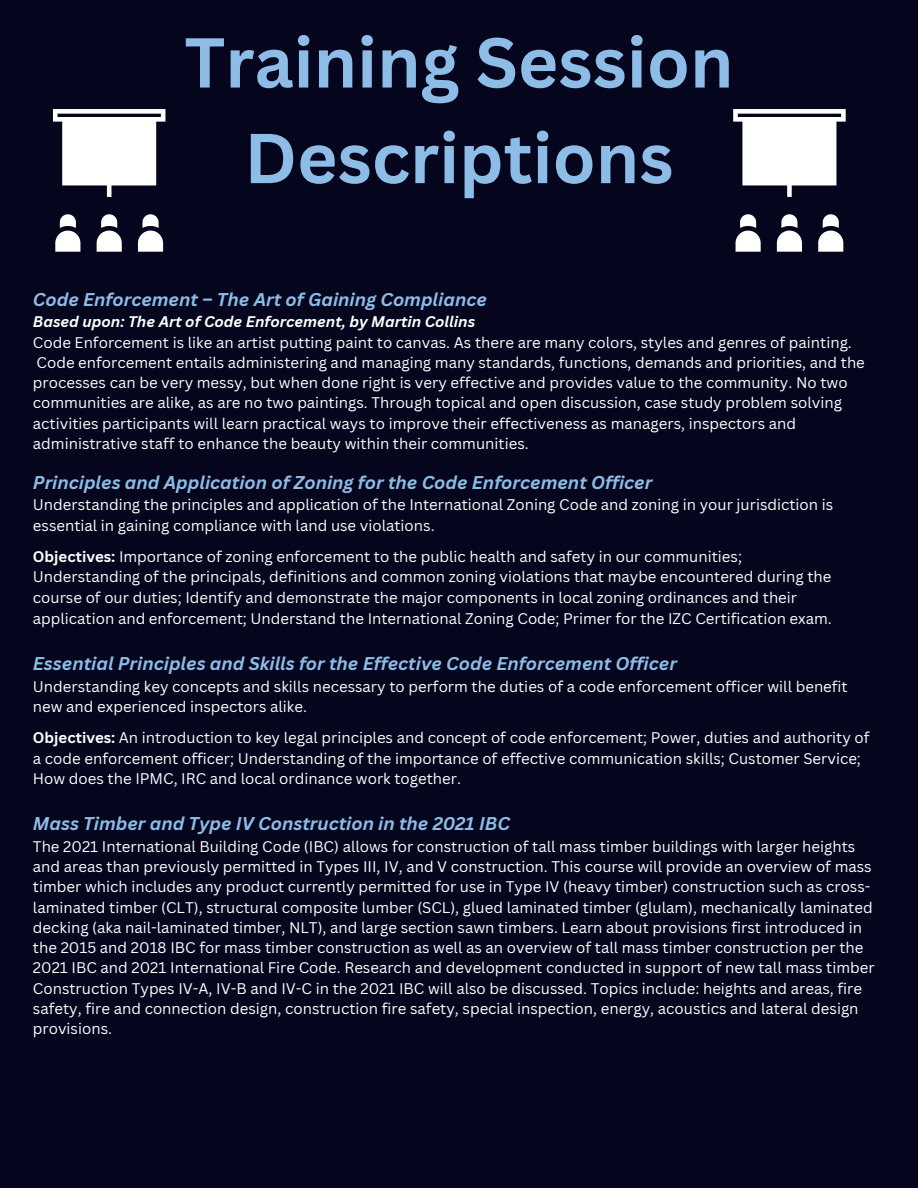
<style>
.page{position:relative;width:918px;height:1188px;background:#05061e}
.page>*{position:absolute;margin:0;border:0;box-sizing:border-box;transform-origin:0 0}
.t1{font:700 69px/95.7px "Canva Sans";color:#8dbce7;text-align:center}
.t2{font:italic 700 18px "Canva Sans";color:#8dbce7}
.t3{font:15px/20.2px "Canva Sans";color:#fff}
.t4{font:italic 700 15px "Canva Sans";color:#fff}
.s1{font-weight:700}
</style>
<div class="page">
<svg style="left:138px;top:214px;width:25px;height:38px"></svg>
<svg style="left:97px;top:214px;width:25px;height:38px"></svg>
<svg style="left:55px;top:214px;width:25px;height:38px"></svg>
<svg style="left:53px;top:109px;width:112px;height:88px"></svg>
<svg style="left:818px;top:214px;width:25px;height:38px"></svg>
<svg style="left:777px;top:214px;width:25px;height:38px"></svg>
<svg style="left:736px;top:214px;width:25px;height:38px"></svg>
<svg style="left:733px;top:109px;width:113px;height:88px"></svg>
<p class="t1" style="left:184px;top:13px;width:551px">Training Session<br>Descriptions</p>
<p class="t2" style="left:33px;top:287px;width:455px">Code Enforcement – The Art of Gaining Compliance</p>
<p class="t4" style="left:33px;top:311px;width:444px">Based upon: The Art of Code Enforcement, by Martin Collins</p>
<p class="t3" style="left:33px;top:332px;width:833px">Code Enforcement is like an artist putting paint to canvas. As there are many colors, styles and genres of painting.<br>Code enforcement entails administering and managing many standards, functions, demands and priorities, and the processes can be very messy, but when done right is very effective and provides value to the community. No two communities are alike, as are no two paintings. Through topical and open discussion, case study problem solving activities participants will learn practical ways to improve their effectiveness as managers, inspectors and administrative staff to enhance the beauty within their communities.</p>
<p class="t2" style="left:33px;top:469px;width:621px">Principles and Application of Zoning for the Code Enforcement Officer</p>
<p class="t3" style="left:33px;top:494px;width:802px;line-height:20.7px">Understanding the principles and application of the International Zoning Code and zoning in your jurisdiction is essential in gaining compliance with land use violations.</p>
<p class="t3" style="left:33px;top:546px;width:711px"><span class="s1">Objectives:</span> Importance of zoning enforcement to the public health and safety in our communities;</p>
<p class="t3" style="left:33px;top:566px;width:800px;line-height:20.7px">Understanding of the principals, definitions and common zoning violations that maybe encountered during the course of our duties; Identify and demonstrate the major components in local zoning ordinances and their application and enforcement; Understand the International Zoning Code; Primer for the IZC Certification exam.</p>
<p class="t2" style="left:33px;top:651px;width:646px">Essential Principles and Skills for the Effective Code Enforcement Officer</p>
<p class="t3" style="left:33px;top:676px;width:816px;line-height:20.7px">Understanding key concepts and skills necessary to perform the duties of a code enforcement officer will benefit new and experienced inspectors alike.</p>
<p class="t3" style="left:33px;top:727px;width:838px;line-height:20.7px"><span class="s1">Objectives:</span> An introduction to key legal principles and concept of code enforcement; Power, duties and authority of a code enforcement officer; Understanding of the importance of effective communication skills; Customer Service;<br>How does the IPMC, IRC and local ordinance work together.</p>
<p class="t2" style="left:33px;top:811px;width:479px">Mass Timber and Type IV Construction in the 2021 IBC</p>
<p class="t3" style="left:33px;top:836px;width:843px">The 2021 International Building Code (IBC) allows for construction of tall mass timber buildings with larger heights and areas than previously permitted in Types III, IV, and V construction. This course will provide an overview of mass timber which includes any product currently permitted for use in Type IV (heavy timber) construction such as cross&shy;laminated timber (CLT), structural composite lumber (SCL), glued laminated timber (glulam), mechanically laminated decking (aka nail-laminated timber, NLT), and large section sawn timbers. Learn about provisions first introduced in the 2015 and 2018 IBC for mass timber construction as well as an overview of tall mass timber construction per the 2021 IBC and 2021 International Fire Code. Research and development conducted in support of new tall mass timber Construction Types IV-A, IV-B and IV-C in the 2021 IBC will also be discussed. Topics include: heights and areas, fire safety, fire and connection design, construction fire safety, special inspection, energy, acoustics and lateral design provisions.</p>
</div>
